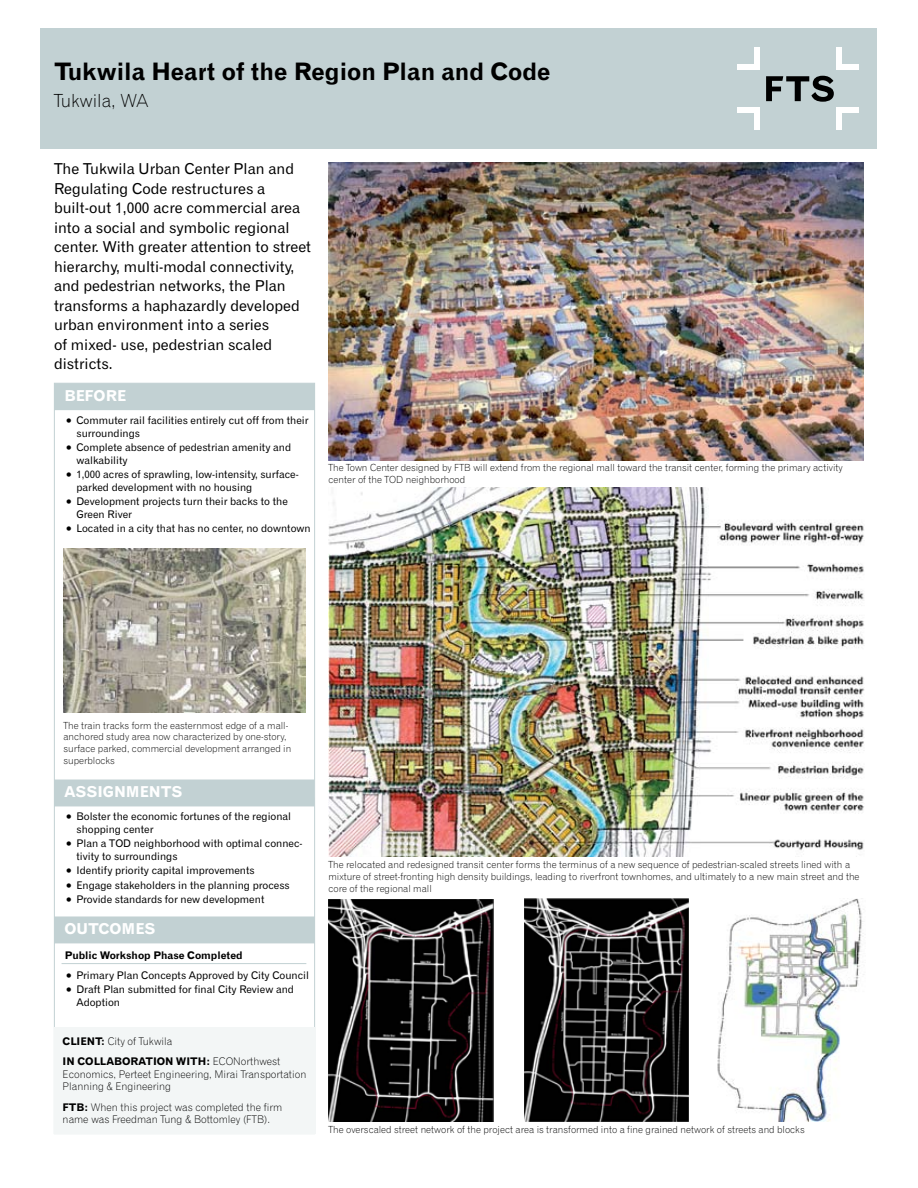
<style>
.page{position:relative;width:918px;height:1188px;background:#fff}
.page>*{position:absolute;margin:0;border:0;box-sizing:border-box;transform-origin:0 0}
.t1{font:24px "Gothic 720 BT Bold B";color:#000}
.t2{font:18px "Gothic 720 BT Light B";color:#000}
.t3{font:15px/19.5px "Gothic 720 BT Roman B";color:#000}
.t4{font:15px "Gothic 720 BT Bold B";color:#fff}
.t5{font:10.5px/12.6px "Gothic 720 BT Roman B";color:#000}
.t6{font:10.5px/12.6px "Gothic 720 BT Light B";color:#000}
.t7{font:10.5px "Gothic 720 BT Bold B";color:#000}
.t8{font:9.75px/11.7px "Gothic 720 BT Light B";color:#000}
.s1{font-family:"Gothic 720 BT Bold B"}
.s2{font-family:"Gothic 720 BT Light B"}
</style>
<div class="page">
<div style="left:40px;top:28px;width:837px;height:120px;background:#c2d1d3"></div>
<div style="left:754px;top:108px;width:5px;height:22px;background:#fff"></div>
<div style="left:737px;top:108px;width:22px;height:5px;background:#fff"></div>
<div style="left:754px;top:47px;width:5px;height:22px;background:#fff"></div>
<div style="left:737px;top:64px;width:22px;height:5px;background:#fff"></div>
<div style="left:837px;top:47px;width:5px;height:22px;background:#fff"></div>
<div style="left:837px;top:64px;width:22px;height:5px;background:#fff"></div>
<svg style="left:766px;top:76px;width:68px;height:26px"></svg>
<div style="left:837px;top:108px;width:5px;height:22px;background:#fff"></div>
<div style="left:837px;top:108px;width:22px;height:5px;background:#fff"></div>
<div style="left:54px;top:1028px;width:261px;height:106px;background:#f3f6f6"></div>
<div style="left:54px;top:383px;width:261px;height:26px;background:#c2d1d3"></div>
<div style="left:54px;top:401px;width:261px;height:9px;background:#c2d1d3"></div>
<div style="left:54px;top:780px;width:260px;height:25px;background:#c2d1d3"></div>
<div style="left:54px;top:797px;width:260px;height:9px;background:#c2d1d3"></div>
<img style="left:63px;top:548px;width:242px;height:165px">
<img style="left:329px;top:488px;width:536px;height:368px">
<img style="left:717px;top:899px;width:147px;height:222px">
<img style="left:328px;top:162px;width:536px;height:298px">
<img style="left:328px;top:899px;width:165px;height:222px">
<img style="left:524px;top:899px;width:165px;height:222px">
<div style="left:54px;top:916px;width:261px;height:26px;background:#c2d1d3"></div>
<div style="left:54px;top:934px;width:261px;height:9px;background:#c2d1d3"></div>
<hr style="left:62px;top:963px;width:244px;height:1px;background:#c2d1d3">
<h1 class="t1" style="left:54px;top:56px;width:498px">Tukwila Heart of the Region Plan and Code</h1>
<h2 class="t2" style="left:54px;top:89px;width:96px">Tukwila, WA</h2>
<p class="t3" style="left:54px;top:159px;width:259px">The Tukwila Urban Center Plan and Regulating Code restructures a built-out 1,000 acre commercial area into a social and symbolic regional center. With greater attention to street hierarchy, multi-modal connectivity, and pedestrian networks, the Plan transforms a haphazardly developed urban environment into a series<br>of mixed- use, pedestrian scaled districts.</p>
<h3 class="t4" style="left:64px;top:387px;width:63px">BEFORE</h3>
<p class="t5" style="left:76px;top:414px;width:234px;text-indent:-10px">• Commuter rail facilities entirely cut off from their surroundings</p>
<p class="t5" style="left:76px;top:441px;width:216px;text-indent:-10px">• Complete absence of pedestrian amenity and walkability</p>
<p class="t5" style="left:76px;top:468px;width:224px;text-indent:-10px">• 1,000 acres of sprawling, low-intensity, surface&shy;parked development with no housing</p>
<p class="t5" style="left:76px;top:495px;width:213px;text-indent:-10px">• Development projects turn their backs to the<br>Green River</p>
<p class="t5" style="left:66px;top:522px;width:246px">• Located in a city that has no center, no downtown</p>
<p class="t8" style="left:329px;top:462px;width:516px">The Town Center designed by FTB will extend from the regional mall toward the transit center, forming the primary activity center of the TOD neighborhood</p>
<p class="t8" style="left:63px;top:719px;width:229px">The train tracks form the easternmost edge of a mall&shy;anchored study area now characterized by one-story, surface parked, commercial development arranged in superblocks</p>
<h3 class="t4" style="left:64px;top:783px;width:120px">ASSIGNMENTS</h3>
<p class="t5" style="left:76px;top:810px;width:216px;text-indent:-10px">• Bolster the economic fortunes of the regional shopping center</p>
<p class="t5" style="left:76px;top:837px;width:228px;text-indent:-10px">• Plan a TOD neighborhood with optimal connec&shy;tivity to surroundings</p>
<p class="t5" style="left:66px;top:864px;width:190px">• Identify priority capital improvements</p>
<p class="t5" style="left:66px;top:879px;width:225px">• Engage stakeholders in the planning process</p>
<p class="t5" style="left:66px;top:893px;width:200px">• Provide standards for new development</p>
<h3 class="t4" style="left:64px;top:920px;width:92px">OUTCOMES</h3>
<p class="t7" style="left:65px;top:949px;width:179px">Public Workshop Phase Completed</p>
<p class="t5" style="left:66px;top:969px;width:245px">• Primary Plan Concepts Approved by City Council</p>
<p class="t5" style="left:76px;top:983px;width:219px;text-indent:-10px">• Draft Plan submitted for final City Review and<br>Adoption</p>
<p class="t6" style="left:63px;top:1035px;width:111px"><span class="s1">CLIENT:</span> City of Tukwila</p>
<p class="t7" style="left:63px;top:1055px;width:219px">IN COLLABORATION WITH: <span class="s2">ECONorthwest</span></p>
<p class="t6" style="left:63px;top:1068px;width:245px">Economics, Perteet Engineering, Mirai Transportation<br>Planning &amp; Engineering</p>
<p class="t6" style="left:63px;top:1100px;width:221px"><span class="s1">FTB:</span> When this project was completed the firm name was Freedman Tung &amp; Bottomley (FTB).</p>
<p class="t8" style="left:329px;top:859px;width:533px">The relocated and redesigned transit center forms the terminus of a new sequence of pedestrian-scaled streets lined with a mixture of street-fronting high density buildings, leading to riverfront townhomes, and ultimately to a new main street and the core of the regional mall</p>
<p class="t8" style="left:328px;top:1123px;width:478px">The overscaled street network of the project area is transformed into a fine grained network of streets and blocks</p>
</div>
